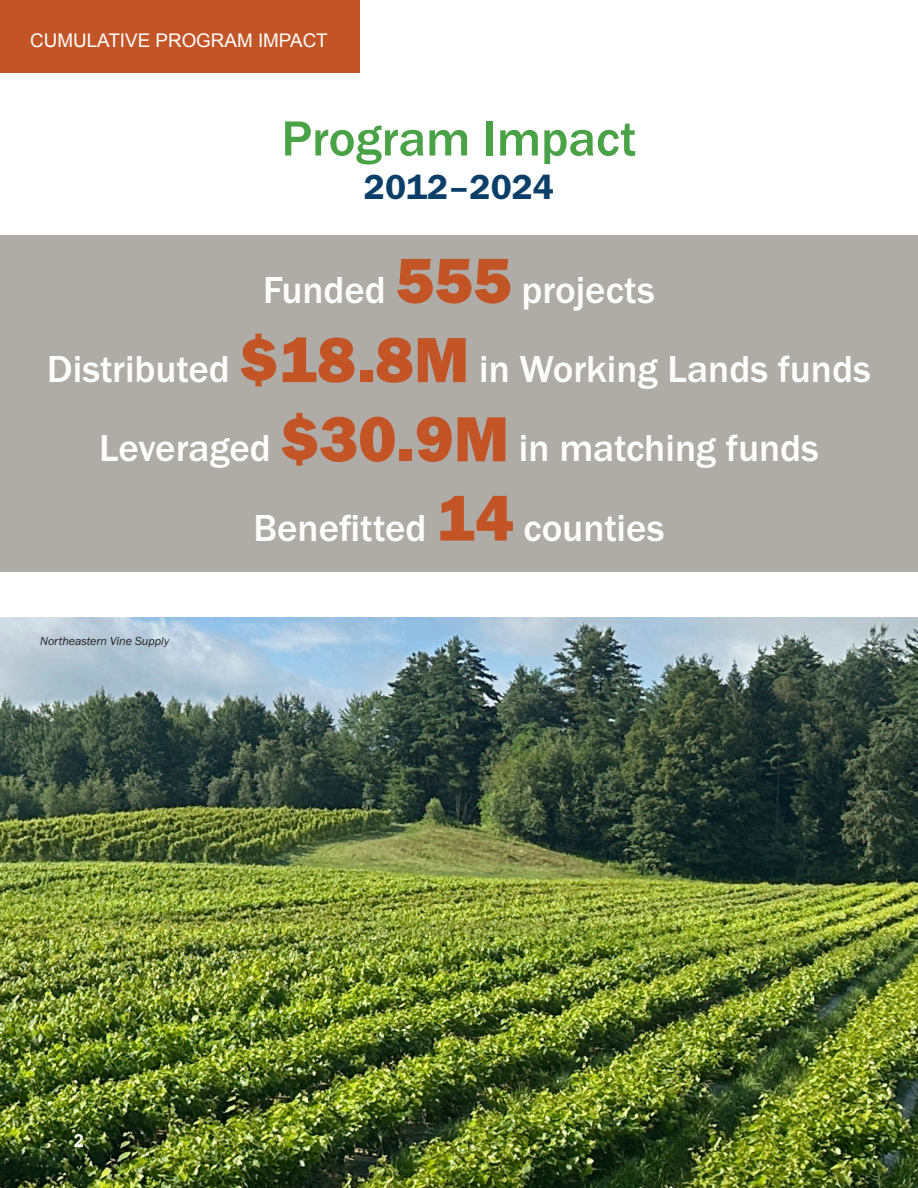
<style>
.page{position:relative;width:918px;height:1188px;background:#fff}
.page>*{position:absolute;margin:0;border:0;box-sizing:border-box;transform-origin:0 0}
.t1{font:500 51px "Franklin Gothic URW";color:#4aa246}
.t2{font:500 39px "Franklin Gothic URW";color:#fff}
.t3{font:36px "Franklin Gothic URW Dem";color:#0b3f69}
.t4{font:18.9px "Arial";color:#fff}
.t5{font:700 18px "Arial";color:#fff}
.t6{font:12px "Franklin Gothic URW Boo Ita";color:#231f20}
.s1{font-family:"Franklin Gothic URW Hea";font-weight:400;font-size:66px;color:#c25426}
</style>
<div class="page">
<img style="left:0;top:618px;width:918px;height:570px">
<div style="left:0;top:235px;width:918px;height:337px;background:#afaba7"></div>
<div style="left:0;top:0;width:359px;height:72px;background:#c25426"></div>
<p class="t4" style="left:30px;top:28px;width:299px">CUMULATIVE PROGRAM IMPACT</p>
<p class="t1" style="left:281px;top:107px;width:357px">Program Impact</p>
<p class="t3" style="left:364px;top:165px;width:192px">2012–2024</p>
<p class="t2" style="left:263px;top:266px;width:393px">Funded <span class="s1">555</span> projects</p>
<p class="t2" style="left:47px;top:345px;width:825px">Distributed <span class="s1">$18.8M</span> in Working Lands funds</p>
<p class="t2" style="left:99px;top:424px;width:721px">Leveraged <span class="s1">$30.9M</span> in matching funds</p>
<p class="t2" style="left:254px;top:503px;width:412px">Benefitted <span class="s1">14</span> counties</p>
<p class="t6" style="left:40px;top:634px;width:130px">Northeastern Vine Supply</p>
<p class="t5" style="left:74px;top:1129px;width:12px">2</p>
</div>
